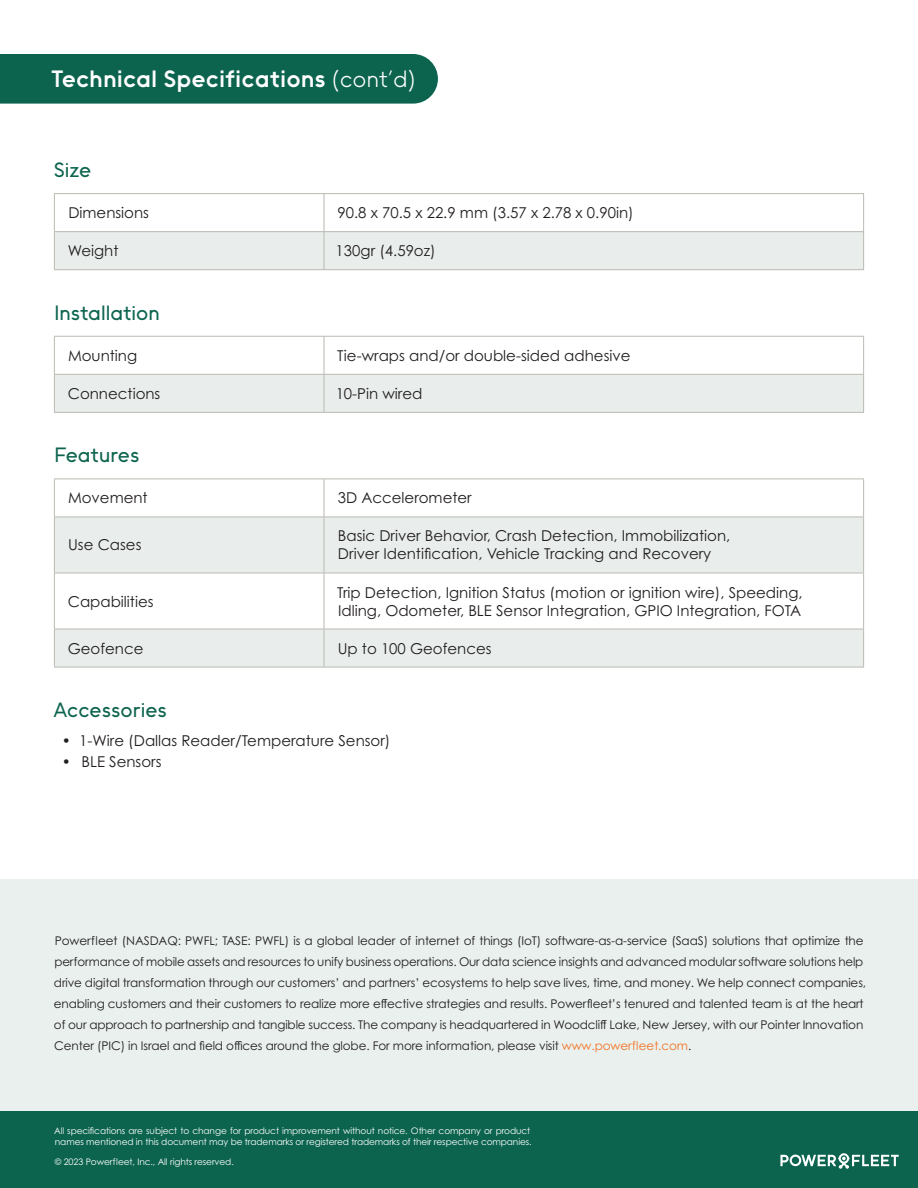
<style>
.page{position:relative;width:918px;height:1188px;background:#fff}
.page>*{position:absolute;margin:0;border:0;box-sizing:border-box;transform-origin:0 0}
.t1{font:700 24px "II Vorkurs";color:#fff}
.t2{font:500 21px "II Vorkurs";color:#0c644f}
.t3{font:15px/18px "Century Gothic Pro";color:#231f20}
.t4{font:12px/21px "Century Gothic Pro";letter-spacing:-.01em;color:#231f20}
.t5{font:9px/10.5px "Century Gothic Pro";letter-spacing:-.01em;color:#fff}
.s1{font-weight:300}
.s2{color:#f37326}
</style>
<div class="page">
<div style="left:0;top:1110px;width:918px;height:78px;background:#0c644f"></div>
<div style="left:0;top:879px;width:918px;height:231px;background:#e9f0ed"></div>
<svg style="left:780px;top:1153px;width:119px;height:16px"></svg>
<svg style="left:55px;top:194px;width:808px;height:75px"></svg>
<hr style="left:54px;top:193px;width:270px;height:1px;background:#bbb9b2">
<hr style="left:54px;top:194px;width:1px;height:37px;background:#bbb9b2">
<hr style="left:324px;top:193px;width:540px;height:1px;background:#bbb9b2">
<hr style="left:324px;top:194px;width:1px;height:37px;background:#bbb9b2">
<hr style="left:863px;top:194px;width:1px;height:37px;background:#bbb9b2">
<hr style="left:54px;top:231px;width:270px;height:1px;background:#bbb9b2">
<hr style="left:54px;top:232px;width:1px;height:37px;background:#bbb9b2">
<hr style="left:324px;top:231px;width:540px;height:1px;background:#bbb9b2">
<hr style="left:324px;top:232px;width:1px;height:37px;background:#bbb9b2">
<hr style="left:863px;top:232px;width:1px;height:37px;background:#bbb9b2">
<hr style="left:54px;top:269px;width:270px;height:1px;background:#bbb9b2">
<hr style="left:324px;top:269px;width:540px;height:1px;background:#bbb9b2">
<svg style="left:55px;top:337px;width:808px;height:75px"></svg>
<hr style="left:54px;top:336px;width:270px;height:1px;background:#bbb9b2">
<hr style="left:54px;top:337px;width:1px;height:37px;background:#bbb9b2">
<hr style="left:324px;top:336px;width:540px;height:1px;background:#bbb9b2">
<hr style="left:324px;top:337px;width:1px;height:37px;background:#bbb9b2">
<hr style="left:863px;top:337px;width:1px;height:37px;background:#bbb9b2">
<hr style="left:54px;top:374px;width:270px;height:1px;background:#bbb9b2">
<hr style="left:54px;top:375px;width:1px;height:37px;background:#bbb9b2">
<hr style="left:324px;top:374px;width:540px;height:1px;background:#bbb9b2">
<hr style="left:324px;top:375px;width:1px;height:37px;background:#bbb9b2">
<hr style="left:863px;top:375px;width:1px;height:37px;background:#bbb9b2">
<hr style="left:54px;top:412px;width:270px;height:1px;background:#bbb9b2">
<hr style="left:324px;top:412px;width:540px;height:1px;background:#bbb9b2">
<svg style="left:55px;top:480px;width:808px;height:37px"></svg>
<svg style="left:55px;top:518px;width:808px;height:149px;fill:#e9eeec"></svg>
<hr style="left:54px;top:479px;width:270px;height:1px;background:#bbb9b2">
<hr style="left:54px;top:479px;width:1px;height:38px;background:#bbb9b2">
<hr style="left:324px;top:479px;width:540px;height:1px;background:#bbb9b2">
<hr style="left:324px;top:479px;width:1px;height:38px;background:#bbb9b2">
<hr style="left:863px;top:479px;width:1px;height:38px;background:#bbb9b2">
<hr style="left:54px;top:517px;width:270px;height:1px;background:#bbb9b2">
<hr style="left:54px;top:517px;width:1px;height:56px;background:#bbb9b2">
<hr style="left:324px;top:517px;width:540px;height:1px;background:#bbb9b2">
<hr style="left:324px;top:517px;width:1px;height:56px;background:#bbb9b2">
<hr style="left:863px;top:517px;width:1px;height:56px;background:#bbb9b2">
<hr style="left:54px;top:573px;width:270px;height:1px;background:#bbb9b2">
<hr style="left:54px;top:573px;width:1px;height:56px;background:#bbb9b2">
<hr style="left:324px;top:573px;width:540px;height:1px;background:#bbb9b2">
<hr style="left:324px;top:573px;width:1px;height:56px;background:#bbb9b2">
<hr style="left:863px;top:573px;width:1px;height:56px;background:#bbb9b2">
<hr style="left:54px;top:629px;width:270px;height:1px;background:#bbb9b2">
<hr style="left:54px;top:629px;width:1px;height:38px;background:#bbb9b2">
<hr style="left:324px;top:629px;width:540px;height:1px;background:#bbb9b2">
<hr style="left:324px;top:629px;width:1px;height:38px;background:#bbb9b2">
<hr style="left:863px;top:629px;width:1px;height:38px;background:#bbb9b2">
<hr style="left:54px;top:667px;width:270px;height:1px;background:#bbb9b2">
<hr style="left:324px;top:667px;width:540px;height:1px;background:#bbb9b2">
<div style="left:0;top:54px;width:438px;height:50px;background:#0c644f"></div>
<h1 class="t1" style="left:52px;top:65px;width:365px">Technical Specifications <span class="s1">(cont’d)</span></h1>
<h2 class="t2" style="left:54px;top:158px;width:39px">Size</h2>
<p class="t3" style="left:68px;top:204px;width:82px">Dimensions</p>
<p class="t3" style="left:338px;top:204px;width:298px">90.8 x 70.5 x 22.9 mm (3.57 x 2.78 x 0.90in)</p>
<p class="t3" style="left:68px;top:242px;width:52px">Weight</p>
<p class="t3" style="left:336px;top:242px;width:102px">130gr (4.59oz)</p>
<h2 class="t2" style="left:54px;top:300px;width:107px">Installation</h2>
<p class="t3" style="left:68px;top:346px;width:71px">Mounting</p>
<p class="t3" style="left:337px;top:346px;width:295px">Tie-wraps and/or double-sided adhesive</p>
<p class="t3" style="left:68px;top:384px;width:94px">Connections</p>
<p class="t3" style="left:336px;top:384px;width:88px">10-Pin wired</p>
<h2 class="t2" style="left:54px;top:443px;width:87px">Features</h2>
<p class="t3" style="left:68px;top:489px;width:81px">Movement</p>
<p class="t3" style="left:338px;top:489px;width:136px">3D Accelerometer</p>
<p class="t3" style="left:68px;top:536px;width:75px">Use Cases</p>
<p class="t3" style="left:338px;top:527px;width:394px">Basic Driver Behavior, Crash Detection, Immobilization,<br>Driver Identification, Vehicle Tracking and Recovery</p>
<p class="t3" style="left:68px;top:592px;width:87px">Capabilities</p>
<p class="t3" style="left:337px;top:583px;width:467px">Trip Detection, Ignition Status (motion or ignition wire), Speeding,<br>Idling, Odometer, BLE Sensor Integration, GPIO Integration, FOTA</p>
<p class="t3" style="left:68px;top:639px;width:77px">Geofence</p>
<p class="t3" style="left:338px;top:639px;width:155px">Up to 100 Geofences</p>
<h2 class="t2" style="left:53px;top:697px;width:115px">Accessories</h2>
<p class="t3" style="left:62px;top:731px;width:330px">• 1-Wire (Dallas Reader/Temperature Sensor)</p>
<p class="t3" style="left:62px;top:752px;width:101px">• BLE Sensors</p>
<p class="t4" style="left:54px;top:930px;width:814px">Powerfleet (NASDAQ: PWFL; TASE: PWFL) is a global leader of internet of things (IoT) software-as-a-service (SaaS) solutions that optimize the performance of mobile assets and resources to unify business operations. Our data science insights and advanced modular software solutions help drive digital transformation through our customers’ and partners’ ecosystems to help save lives, time, and money. We help connect companies, enabling customers and their customers to realize more effective strategies and results. Powerfleet’s tenured and talented team is at the heart of our approach to partnership and tangible success. The company is headquartered in Woodcliff Lake, New Jersey, with our Pointer Innovation Center (PIC) in Israel and field offices around the globe. For more information, please visit <span class="s2">www.powerfleet.com</span>.</p>
<p class="t5" style="left:54px;top:1125px;width:479px">All specifications are subject to change for product improvement without notice. Other company or product names mentioned in this document may be trademarks or registered trademarks of their respective companies.</p>
<p class="t5" style="left:55px;top:1157px;width:181px">© 2023 Powerfleet, Inc., All rights reserved.</p>
</div>
